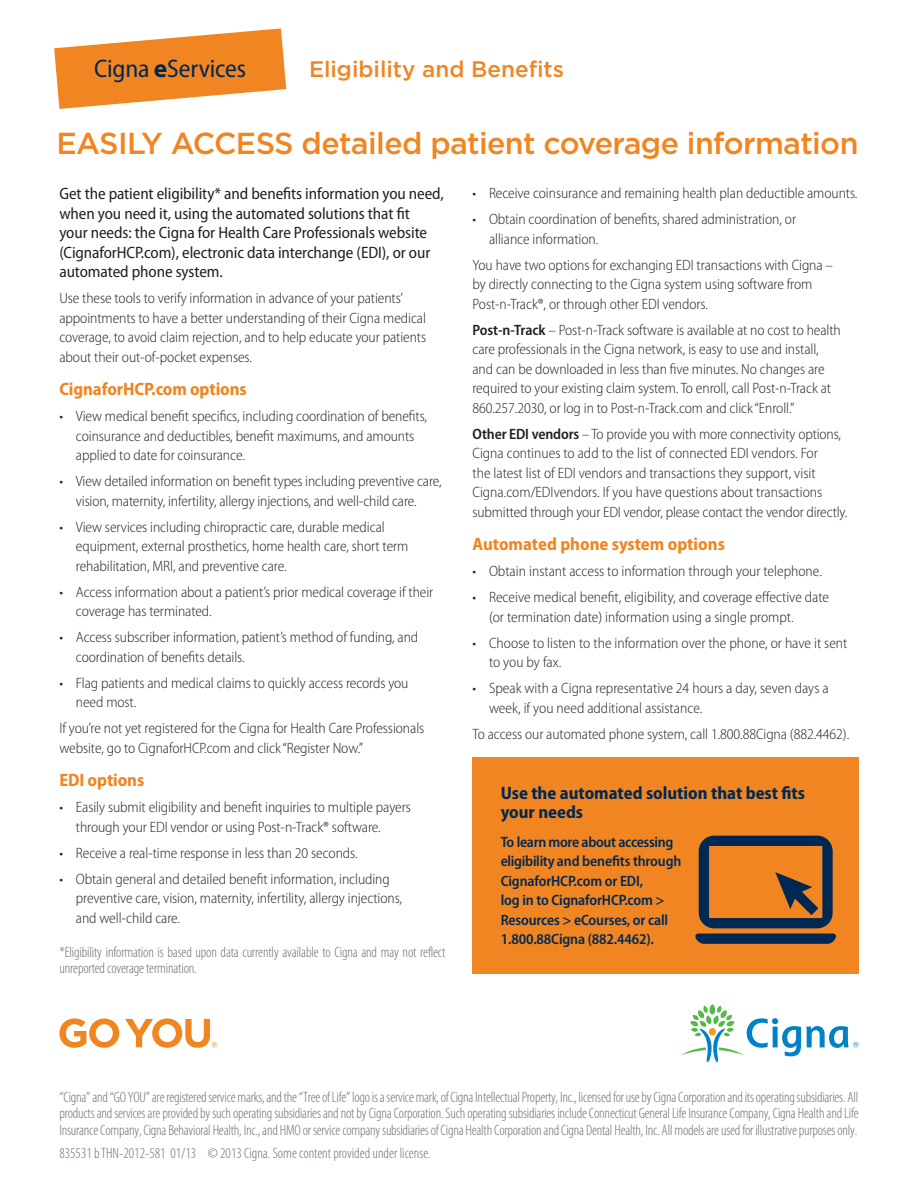
<style>
.page{position:relative;width:918px;height:1188px;background:#fff}
.page>*{position:absolute;margin:0;border:0;box-sizing:border-box;transform-origin:0 0}
.t1{font:500 30.3px "Gotham";letter-spacing:-.02em;color:#f08521}
.t2{font:semi-condensed 25.5px "Myriad Pro";letter-spacing:-.005em;color:#002852}
.t3{font:500 22.5px "Gotham";color:#f08521}
.t4{font:700 semi-condensed 18px "Myriad Pro";letter-spacing:-.005em;color:#f08521}
.t5{font:700 semi-condensed 18px/19.5px "Myriad Pro";color:#002852}
.t6{font:semi-condensed 16.5px/19.5px "Myriad Pro";letter-spacing:-.005em;color:#231f20}
.t7{font:300 semi-condensed 15px/19.5px "Myriad Pro";letter-spacing:-.005em;color:#231f20}
.t8{font:300 condensed 15px/16.5px "Myriad Pro";letter-spacing:-.01em;color:#6d6f71}
.t9{font:600 semi-condensed 15px/19.5px "Myriad Pro";letter-spacing:-.01em;color:#002852}
.s1{font-weight:700;font-stretch:normal}
.s2{font-weight:600}
</style>
<div class="page">
<svg style="left:54px;top:28px;width:232px;height:81px"></svg>
<div style="left:472px;top:757px;width:387px;height:216px;background:#f08521"></div>
<svg style="left:695px;top:934px;width:141px;height:10px"></svg>
<svg style="left:699px;top:836px;width:134px;height:92px"></svg>
<svg style="left:681px;top:1004px;width:178px;height:58px"></svg>
<svg style="left:59px;top:1018px;width:60px;height:30px"></svg>
<svg style="left:125px;top:1018px;width:92px;height:30px"></svg>
<h2 class="t2" style="left:94px;top:55px;width:154px">Cigna <span class="s1">e</span>Services</h2>
<h3 class="t3" style="left:309px;top:54px;width:257px">Eligibility and Benefits</h3>
<h1 class="t1" style="left:56px;top:124px;width:804px">Easily access detailed patient coverage information</h1>
<p class="t6" style="left:59px;top:185px;width:386px">Get the patient eligibility* and benefits information you need, when you need it, using the automated solutions that fit<br>your needs: the Cigna for Health Care Professionals website (CignaforHCP.com), electronic data interchange (EDI), or our automated phone system.</p>
<p class="t7" style="left:59px;top:289px;width:368px">Use these tools to verify information in advance of your patients’ appointments to have a better understanding of their Cigna medical coverage, to avoid claim rejection, and to help educate your patients about their out-of-pocket expenses.</p>
<p class="t4" style="left:59px;top:379px;width:189px">CignaforHCP.com options</p>
<p class="t7" style="left:76px;top:407px;width:353px;text-indent:-16px">• View medical benefit specifics, including coordination of benefits, coinsurance and deductibles, benefit maximums, and amounts applied to date for coinsurance.</p>
<p class="t7" style="left:59px;top:472px;width:384px;text-align:center">• View detailed information on benefit types including preventive care, vision, maternity, infertility, allergy injections, and well-child care.</p>
<p class="t7" style="left:76px;top:517px;width:334px;text-indent:-16px">• View services including chiropractic care, durable medical equipment, external prosthetics, home health care, short term rehabilitation, MRI, and preventive care.</p>
<p class="t7" style="left:76px;top:582px;width:359px;text-indent:-16px">• Access information about a patient’s prior medical coverage if their coverage has terminated.</p>
<p class="t7" style="left:76px;top:628px;width:344px;text-indent:-16px">• Access subscriber information, patient’s method of funding, and coordination of benefits details.</p>
<p class="t7" style="left:76px;top:673px;width:334px;text-indent:-17px">• Flag patients and medical claims to quickly access records you need most.</p>
<p class="t7" style="left:59px;top:719px;width:366px">If you’re not yet registered for the Cigna for Health Care Professionals website, go to CignaforHCP.com and click “Register Now.”</p>
<p class="t4" style="left:59px;top:770px;width:86px">EDI options</p>
<p class="t7" style="left:76px;top:798px;width:336px;text-indent:-16px">• Easily submit eligibility and benefit inquiries to multiple payers through your EDI vendor or using Post-n-Track® software.</p>
<p class="t7" style="left:59px;top:843px;width:300px">• Receive a real-time response in less than 20 seconds.</p>
<p class="t7" style="left:76px;top:869px;width:328px;text-indent:-16px">• Obtain general and detailed benefit information, including preventive care, vision, maternity, infertility, allergy injections, and well-child care.</p>
<p class="t7" style="left:473px;top:184px;width:386px">• Receive coinsurance and remaining health plan deductible amounts.</p>
<p class="t7" style="left:489px;top:210px;width:309px;text-indent:-16px">• Obtain coordination of benefits, shared administration, or alliance information.</p>
<p class="t7" style="left:472px;top:255px;width:362px">You have two options for exchanging EDI transactions with Cigna – by directly connecting to the Cigna system using software from<br>Post-n-Track®, or through other EDI vendors.</p>
<p class="t7" style="left:472px;top:320px;width:370px"><span class="s2">Post-n-Track</span> – Post-n-Track software is available at no cost to health care professionals in the Cigna network, is easy to use and install, and can be downloaded in less than five minutes. No changes are required to your existing claim system. To enroll, call Post-n-Track at 860.257.2030, or log in to Post-n-Track.com and click “Enroll.”</p>
<p class="t7" style="left:472px;top:424px;width:377px"><span class="s2">Other EDI vendors</span> – To provide you with more connectivity options, Cigna continues to add to the list of connected EDI vendors. For<br>the latest list of EDI vendors and transactions they support, visit Cigna.com/EDIvendors. If you have questions about transactions submitted through your EDI vendor, please contact the vendor directly.</p>
<p class="t4" style="left:472px;top:534px;width:254px">Automated phone system options</p>
<p class="t7" style="left:472px;top:562px;width:351px">• Obtain instant access to information through your telephone.</p>
<p class="t7" style="left:489px;top:588px;width:342px;text-indent:-16px">• Receive medical benefit, eligibility, and coverage effective date (or termination date) information using a single prompt.</p>
<p class="t7" style="left:489px;top:633px;width:360px;text-indent:-16px">• Choose to listen to the information over the phone, or have it sent to you by fax.</p>
<p class="t7" style="left:489px;top:679px;width:341px;text-indent:-16px">• Speak with a Cigna representative 24 hours a day, seven days a week, if you need additional assistance.</p>
<p class="t7" style="left:472px;top:724px;width:378px">To access our automated phone system, call 1.800.88Cigna (882.4462).</p>
<p class="t5" style="left:501px;top:783px;width:306px">Use the automated solution that best fits your needs</p>
<p class="t9" style="left:501px;top:832px;width:182px">To learn more about accessing eligibility and benefits through<br>CignaforHCP.com or EDI,<br>log in to CignaforHCP.com &gt;<br>Resources &gt; eCourses, or call<br>1.800.88Cigna (882.4462).</p>
<p class="t8" style="left:59px;top:944px;width:388px">*Eligibility information is based upon data currently available to Cigna and may not reflect unreported coverage termination.</p>
<p class="t8" style="left:59px;top:1089px;width:801px;text-align:justify">“Cigna” and “GO YOU” are registered service marks, and the “Tree of Life” logo is a service mark, of Cigna Intellectual Property, Inc., licensed for use by Cigna Corporation and its operating subsidiaries. All products and services are provided by such operating subsidiaries and not by Cigna Corporation. Such operating subsidiaries include Connecticut General Life Insurance Company, Cigna Health and Life Insurance Company, Cigna Behavioral Health, Inc., and HMO or service company subsidiaries of Cigna Health Corporation and Cigna Dental Health, Inc. All models are used for illustrative purposes only.</p>
<p class="t8" style="left:59px;top:1145px;width:373px">835531 b THN-2012-581 01/13 © 2013 Cigna. Some content provided under license.</p>
</div>
